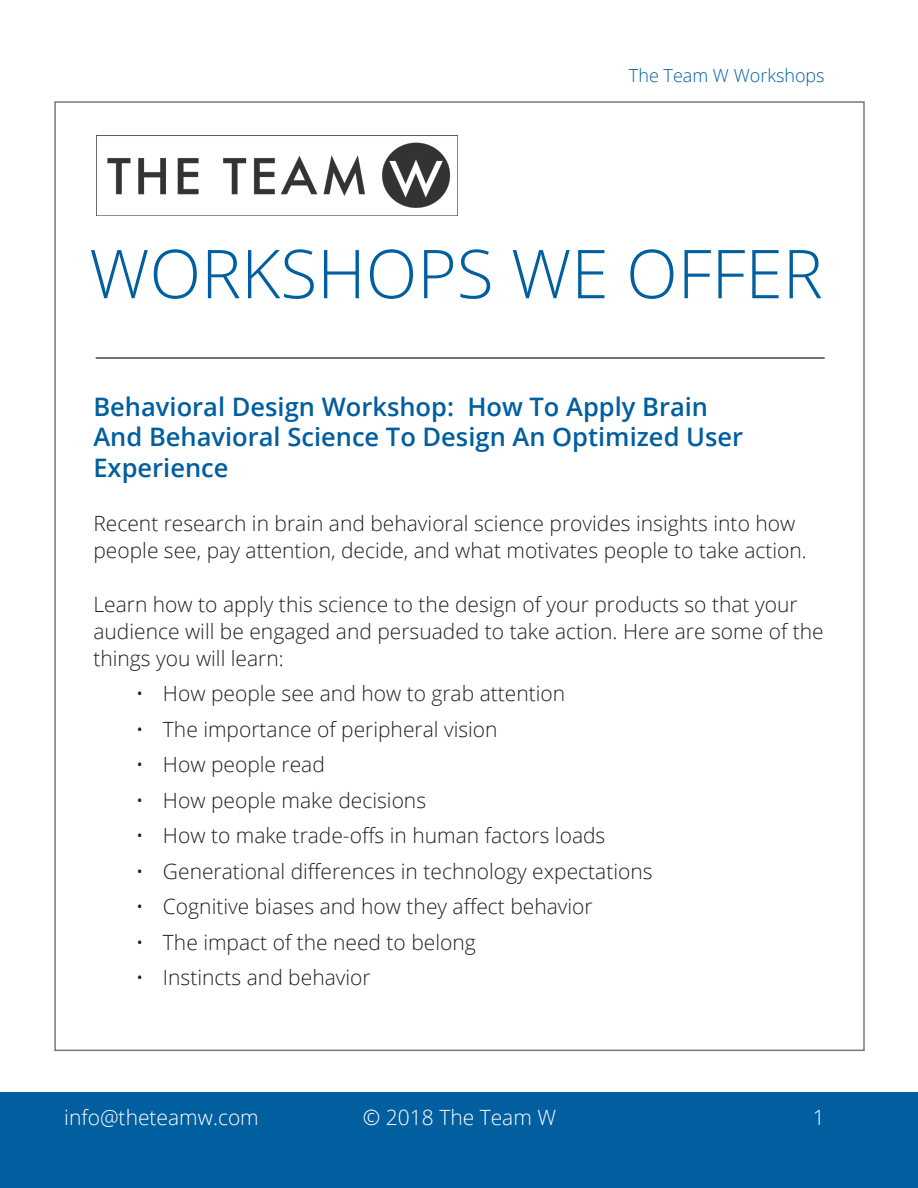
<style>
.page{position:relative;width:918px;height:1188px;background:#fff}
.page>*{position:absolute;margin:0;border:0;box-sizing:border-box;transform-origin:0 0}
.t1{font:300 67.5px "Open Sans";color:#015fa0}
.Header_Size_3{font:600 25.5px/30.6px "Open Sans";color:#015fa0}
.Header_Size_3-2{font:300 21px/27px "Open Sans";color:#231f20}
.t2{font:300 21px "Open Sans";color:#fff}
.t3{font:300 18px "Open Sans";color:#015fa0}
</style>
<div class="page">
<div style="left:0;top:1093px;width:918px;height:95px;background:#015fa0"></div>
<img style="left:97px;top:135px;width:361px;height:80px">
<hr style="left:96px;top:357px;width:729px;height:2px;background:#444">
<p class="t3" style="left:629px;top:63px;width:197px">The Team W Workshops</p>
<p class="t1" style="left:89px;top:228px;width:735px">WORKSHOPS WE OFFER</p>
<p class="Header_Size_3" style="left:93px;top:390px;width:651px">Behavioral Design Workshop: How To Apply Brain<br>And Behavioral Science To Design An Optimized User<br>Experience</p>
<p class="Header_Size_3-2" style="left:93px;top:509px;width:715px">Recent research in brain and behavioral science provides insights into how people see, pay attention, decide, and what motivates people to take action.</p>
<p class="Header_Size_3-2" style="left:93px;top:590px;width:732px">Learn how to apply this science to the design of your products so that your audience will be engaged and persuaded to take action. Here are some of the things you will learn:</p>
<p class="Header_Size_3-2" style="left:136px;top:680px;width:431px">• How people see and how to grab attention</p>
<p class="Header_Size_3-2" style="left:136px;top:715px;width:363px">• The importance of peripheral vision</p>
<p class="Header_Size_3-2" style="left:136px;top:751px;width:190px">• How people read</p>
<p class="Header_Size_3-2" style="left:136px;top:786px;width:292px">• How people make decisions</p>
<p class="Header_Size_3-2" style="left:136px;top:822px;width:471px">• How to make trade-offs in human factors loads</p>
<p class="Header_Size_3-2" style="left:136px;top:857px;width:518px">• Generational differences in technology expectations</p>
<p class="Header_Size_3-2" style="left:136px;top:893px;width:458px">• Cognitive biases and how they affect behavior</p>
<p class="Header_Size_3-2" style="left:136px;top:928px;width:341px">• The impact of the need to belong</p>
<p class="Header_Size_3-2" style="left:136px;top:964px;width:236px">• Instincts and behavior</p>
<p class="t2" style="left:64px;top:1103px;width:196px">info@theteamw.com</p>
<p class="t2" style="left:363px;top:1103px;width:195px">© 2018 The Team W</p>
<p class="t2" style="left:813px;top:1103px;width:13px">1</p>
</div>
